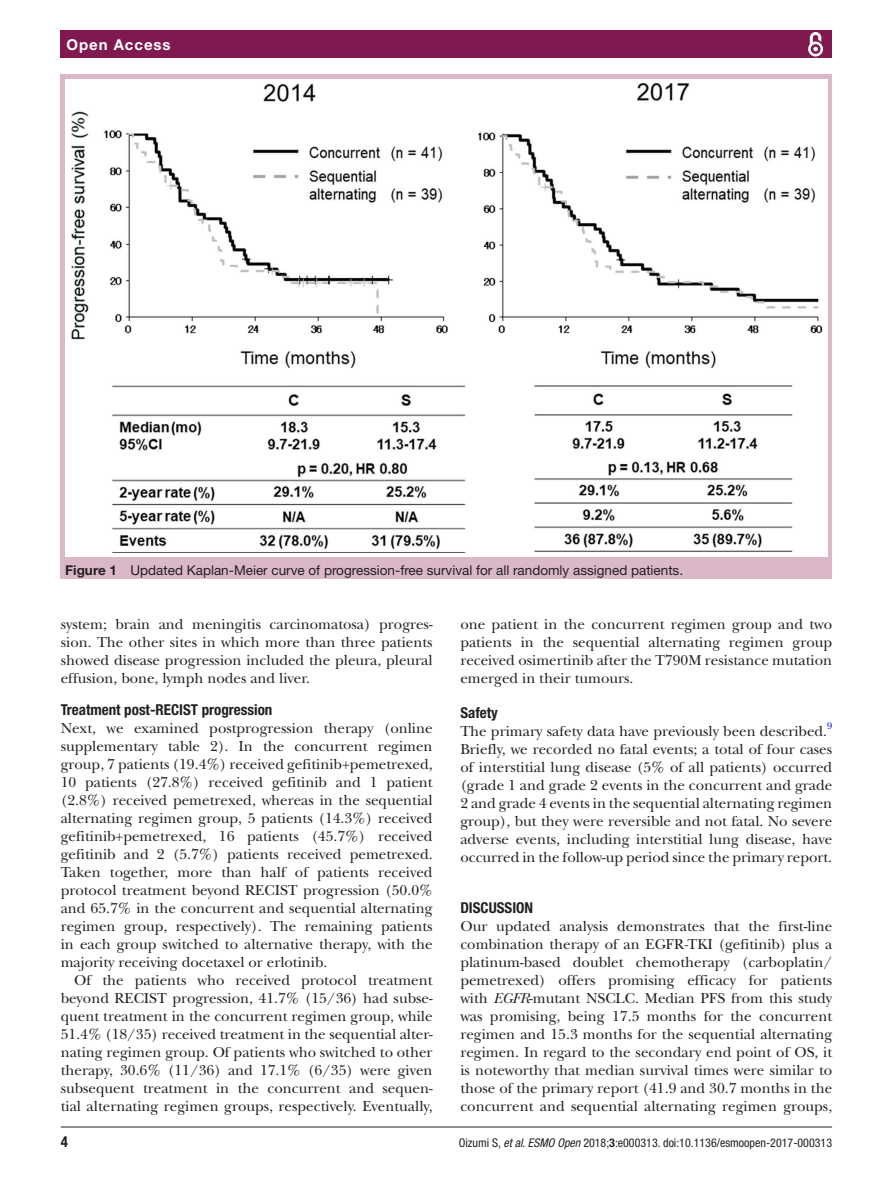
<style>
.page{position:relative;width:893px;height:1191px;background:#fff}
.page>*{position:absolute;margin:0;border:0;box-sizing:border-box;transform-origin:0 0}
.t1{font:15px/18px "New Baskerville";color:#231f20;text-align:justify}
.t2{font:700 condensed 15px "Helvetica Neue LT Std";color:#231f20}
.t3{font:700 15px "Helvetica Neue LT Std";letter-spacing:.065em;color:#fff}
.t4{font:13.5px "Helvetica Neue LT Std";color:#231f20}
.t5{font:condensed 12px "Helvetica Neue LT Std";color:#231f20}
.t6{font:9.9px "New Baskerville";color:#00f}
.s1{font-weight:700}
.s2{font-style:italic}
</style>
<div class="page">
<div style="left:61px;top:31px;width:771px;height:27px;background:#80194f"></div>
<svg style="left:808px;top:32px;width:15px;height:25px"></svg>
<div style="left:812px;top:45px;width:7px;height:8px;border:1px solid #80194f;border-radius:50%"></div>
<hr style="left:61px;top:1126px;width:771px;height:1px;background:#231f20">
<div style="left:61px;top:74px;width:771px;height:505px;background:#dab8c8"></div>
<div style="left:65px;top:79px;width:762px;height:477px;background:#fff"></div>
<img style="left:72px;top:83px;width:749px;height:469px">
<p class="t3" style="left:66px;top:35px;width:106px">Open Access</p>
<p class="t4" style="left:65px;top:562px;width:619px"><span class="s1">Figure 1</span> Updated Kaplan-Meier curve of progression-free survival for all randomly assigned patients.</p>
<p class="t1" style="left:61px;top:615px;width:373px">system; brain and meningitis carcinomatosa) progres&shy;sion. The other sites in which more than three patients showed disease progression included the pleura, pleural effusion, bone, lymph nodes and liver.</p>
<p class="t2" style="left:61px;top:700px;width:213px">Treatment post-RECIST progression</p>
<p class="t1" style="left:61px;top:719px;width:373px">Next, we examined postprogression therapy (online supplementary table 2). In the concurrent regimen group, 7 patients (19.4%) received gefitinib+pemetrexed, 10 patients (27.8%) received gefitinib and 1 patient (2.8%) received pemetrexed, whereas in the sequential alternating regimen group, 5 patients (14.3%) received gefitinib+pemetrexed, 16 patients (45.7%) received gefitinib and 2 (5.7%) patients received pemetrexed.<br>Taken together, more than half of patients received protocol treatment beyond RECIST progression (50.0% and 65.7% in the concurrent and sequential alternating regimen group, respectively). The remaining patients in each group switched to alternative therapy, with the majority receiving docetaxel or erlotinib.</p>
<p class="t1" style="left:61px;top:971px;width:373px;text-indent:14px">Of the patients who received protocol treatment beyond RECIST progression, 41.7% (15/36) had subse&shy;quent treatment in the concurrent regimen group, while 51.4% (18/35) received treatment in the sequential alter&shy;nating regimen group. Of patients who switched to other therapy, 30.6% (11/36) and 17.1% (6/35) were given subsequent treatment in the concurrent and sequen&shy;tial alternating regimen groups, respectively. Eventually,</p>
<p class="t1" style="left:460px;top:615px;width:373px">one patient in the concurrent regimen group and two patients in the sequential alternating regimen group received osimertinib after the T790M resistance mutation emerged in their tumours.</p>
<p class="t2" style="left:460px;top:703px;width:39px">Safety</p>
<p class="t1" style="left:460px;top:722px;width:368px">The primary safety data have previously been described.</p>
<p class="t6" style="left:827px;top:720px;width:7px">9</p>
<p class="t1" style="left:460px;top:740px;width:373px">Briefly, we recorded no fatal events; a total of four cases of interstitial lung disease (5% of all patients) occurred (grade 1 and grade 2 events in the concurrent and grade 2 and grade 4 events in the sequential alternating regimen group), but they were reversible and not fatal. No severe adverse events, including interstitial lung disease, have occurred in the follow-up period since the primary report.</p>
<p class="t2" style="left:460px;top:898px;width:74px">Discussion</p>
<p class="t1" style="left:460px;top:917px;width:373px">Our updated analysis demonstrates that the first-line combination therapy of an EGFR<span class="s2">-</span>TKI (gefitinib) plus a platinum-based doublet chemotherapy (carboplatin/ pemetrexed) offers promising efficacy for patients with <span class="s2">EGFR</span>-mutant NSCLC. Median PFS from this study was promising, being 17.5 months for the concurrent regimen and 15.3 months for the sequential alternating regimen. In regard to the secondary end point of OS, it is noteworthy that median survival times were similar to those of the primary report (41.9 and 30.7 months in the concurrent and sequential alternating regimen groups,</p>
<p class="t2" style="left:61px;top:1132px;width:9px">4</p>
<p class="t5" style="left:459px;top:1135px;width:375px">Oizumi S, <span class="s2">et al</span>. <span class="s2">ESMO Open</span> 2018;<span class="s1">3</span>:e000313. doi:10.1136/esmoopen-2017-000313</p>
</div>
